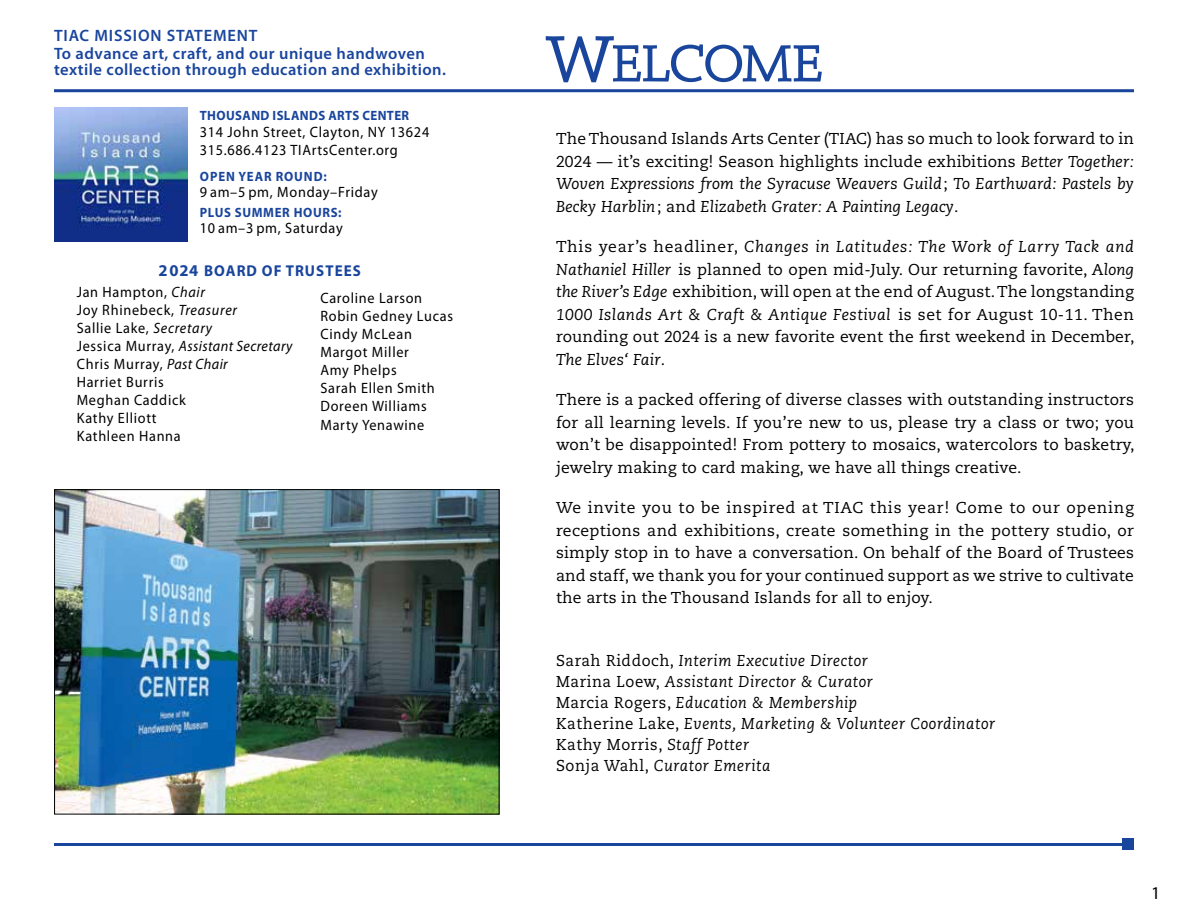
<style>
.page{position:relative;width:1188px;height:918px;background:#fff}
.page>*{position:absolute;margin:0;border:0;box-sizing:border-box;transform-origin:0 0}
.t1{font:57.15px "Silica Regular SC800";letter-spacing:-.05em;color:#19459d}
.t2{font:18px "Myriad Pro";color:#000}
.t3{font:600 16.5px/18px "Myriad Pro";letter-spacing:.03em;color:#19459d}
.t4{font:15.75px/22.5px "Caecilia LT Std";letter-spacing:.01em;color:#000;text-align:justify}
.t5{font:italic 15.75px/22.5px "Caecilia LT Std";letter-spacing:.04em;color:#000;text-align:justify}
.t6{font:italic 15.75px/21px "Caecilia LT Std";letter-spacing:.04em;color:#000;scale:.95 1}
.t7{font:700 15.75px "Myriad Pro";letter-spacing:.07em;color:#19459d;scale:.95 1}
.t8{font:15px/18px "Myriad Pro";letter-spacing:.05em;color:#000;scale:.95 1}
.t9{font:700 13.5px "Myriad Pro";letter-spacing:.035em;color:#19459d;scale:.95 1}
.t10{font:700 13.5px "Myriad Pro";letter-spacing:.07em;color:#19459d;scale:.95 1}
.s1{font-size:16.5px}
.s2{font-style:italic}
.s3{font-size:71.4px}
.s4{font-style:normal}
</style>
<div class="page">
<hr style="left:54px;top:89px;width:1080px;height:3px;background:#19459d">
<img style="left:54px;top:108px;width:133px;height:133px">
<hr style="left:54px;top:843px;width:1074px;height:3px;background:#19459d">
<div style="left:1122px;top:838px;width:12px;height:12px;background:#19459d"></div>
<img style="left:56px;top:491px;width:442px;height:321px">
<div style="left:54px;top:489px;width:446px;height:325px;border:1px solid #000"></div>
<p class="t3" style="left:54px;top:26px;width:372px">TIAC MISSION STATEMENT<br>To advance art, craft, and our unique handwoven</p>
<p class="t3" style="left:54px;top:60px;width:394px">textile collection through education and exhibition.</p>
<p class="t9" style="left:200px;top:106px;width:222px">THOUSAND ISLANDS ARTS CENTER</p>
<p class="t8" style="left:200px;top:123px;width:243px">314 John Street, Clayton, NY 13624<br>315.686.4123 TIArtsCenter.org</p>
<p class="t10" style="left:200px;top:167px;width:135px">OPEN YEAR ROUND:</p>
<p class="t8" style="left:200px;top:183px;width:189px">9 am–5 pm, Monday–Friday</p>
<p class="t9" style="left:200px;top:203px;width:151px">PLUS SUMMER HOURS:</p>
<p class="t8" style="left:200px;top:219px;width:152px">10 am–3 pm, Saturday</p>
<p class="t7" style="left:159px;top:260px;width:215px"><span class="s1">2024</span> BOARD OF TRUSTEES</p>
<p class="t8" style="left:77px;top:282px;width:229px">Jan Hampton, <span class="s2">Chair<br></span>Joy Rhinebeck, <span class="s2">Treasurer<br></span>Sallie Lake, <span class="s2">Secretary<br></span>Jessica Murray, <span class="s2">Assistant Secretary<br></span>Chris Murray, <span class="s2">Past Chair<br></span>Harriet Burris<br>Meghan Caddick<br>Kathy Elliott<br>Kathleen Hanna</p>
<p class="t8" style="left:320px;top:288px;width:141px">Caroline Larson<br>Robin Gedney Lucas<br>Cindy McLean<br>Margot Miller<br>Amy Phelps<br>Sarah Ellen Smith<br>Doreen Williams</p>
<p class="t8" style="left:320px;top:416px;width:111px">Marty Yenawine</p>
<h1 class="t1" style="left:545px;top:30px;width:280px"><span class="s3">W</span>ELCOME</h1>
<p class="t5" style="left:556px;top:128px;width:580px"><span class="s4">The Thousand Islands Arts Center (TIAC) has so much to look forward to in 2024 — it’s exciting! Season highlights include exhibitions</span> Better Together:<br>Woven Expressions from the Syracuse Weavers Guild<span class="s4">;</span> To Earthward: Pastels by Becky Harblin<span class="s4">; and</span> Elizabeth Grater: A Painting Legacy<span class="s4">.</span></p>
<p class="t4" style="left:556px;top:236px;width:580px">This year’s headliner, <span class="s2">Changes in Latitudes: The Work of Larry Tack and Nathaniel Hiller</span> is planned to open mid-July. Our returning favorite, A<span class="s2">long the River’s Edge</span> exhibition, will open at the end of August. The longstanding <span class="s2">1000 Islands Art &amp; Craft &amp; Antique Festival</span> is set for August 10-11. Then rounding out 2024 is a new favorite event the first weekend in December, <span class="s2">The Elves‘ Fair</span>.</p>
<p class="t4" style="left:556px;top:389px;width:580px">There is a packed offering of diverse classes with outstanding instructors for all learning levels. If you’re new to us, please try a class or two; you won’t be disappointed! From pottery to mosaics, watercolors to basketry, jewelry making to card making, we have all things creative.</p>
<p class="t4" style="left:556px;top:497px;width:580px">We invite you to be inspired at TIAC this year! Come to our opening receptions and exhibitions, create something in the pottery studio, or simply stop in to have a conversation. On behalf of the Board of Trustees and staff, we thank you for your continued support as we strive to cultivate the arts in the Thousand Islands for all to enjoy.</p>
<p class="t6" style="left:556px;top:650px;width:464px"><span class="s4">Sarah Riddoch,</span> Interim Executive Director<br><span class="s4">Marina Loew,</span> Assistant Director &amp; Curator<br><span class="s4">Marcia Rogers,</span> Education &amp; Membership<br><span class="s4">Katherine Lake,</span> Events, Marketing &amp; Volunteer Coordinator <span class="s4">Kathy Morris,</span> Staff Potter<br><span class="s4">Sonja Wahl,</span> Curator Emerita</p>
<p class="t2" style="left:1151px;top:882px;width:11px">1</p>
</div>
